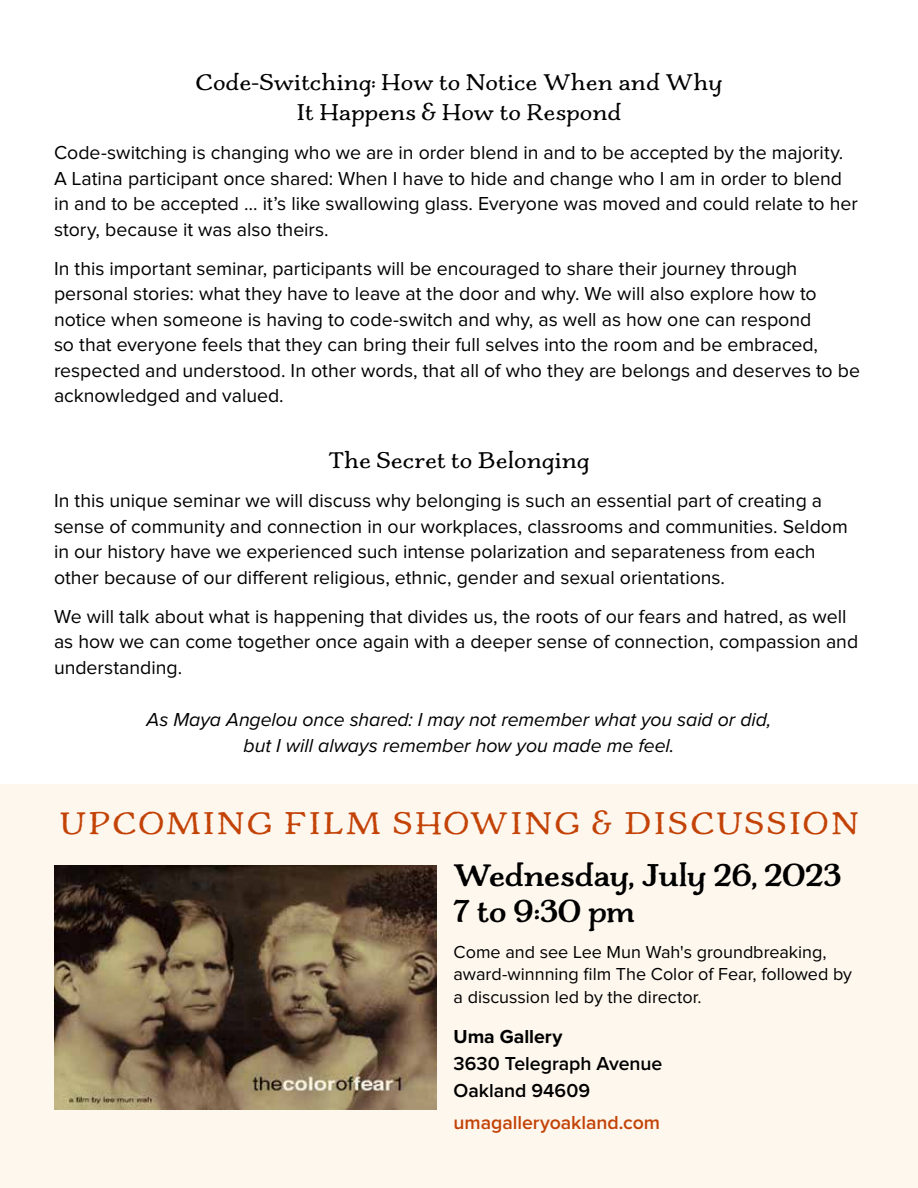
<style>
.page{position:relative;width:918px;height:1188px;background:#fff}
.page>*{position:absolute;margin:0;border:0;box-sizing:border-box;transform-origin:0 0}
.t1{font:33px "Charcuterie Serif";letter-spacing:.075em;color:#c34307}
.t2{font:700 33px/36px "Charcuterie Serif";letter-spacing:-.01em;color:#000}
.t3{font:24px/30px "Charcuterie Serif";color:#000;text-align:center}
.t4{font:19.5px/25.5px "Proxima Nova";color:#000}
.t5{font:italic 19.5px/25.5px "Proxima Nova";letter-spacing:-.005em;color:#000;text-align:center}
.t6{font:600 19.5px/27px "Proxima Nova";color:#000}
.t7{font:600 19.5px "Proxima Nova";letter-spacing:-.005em;color:#c34307}
.t8{font:700 19.5px "Proxima Nova";letter-spacing:-.005em;color:#000}
.t9{font:18px/22.5px "Proxima Nova";color:#000}
</style>
<div class="page">
<div style="left:0;top:784px;width:918px;height:404px;background:#fef7ee"></div>
<img style="left:54px;top:865px;width:383px;height:244px">
<p class="t3" style="left:196px;top:67px;width:528px">Code-Switching: How to Notice When and Why<br>It Happens &amp; How to Respond</p>
<p class="t4" style="left:54px;top:141px;width:805px">Code-switching is changing who we are in order blend in and to be accepted by the majority.<br>A Latina participant once shared: When I have to hide and change who I am in order to blend in and to be accepted … it’s like swallowing glass. Everyone was moved and could relate to her story, because it was also theirs.</p>
<p class="t4" style="left:54px;top:256px;width:808px">In this important seminar, participants will be encouraged to share their journey through personal stories: what they have to leave at the door and why. We will also explore how to notice when someone is having to code-switch and why, as well as how one can respond<br>so that everyone feels that they can bring their full selves into the room and be embraced, respected and understood. In other words, that all of who they are belongs and deserves to be acknowledged and valued.</p>
<p class="t3" style="left:328px;top:445px;width:263px">The Secret to Belonging</p>
<p class="t4" style="left:54px;top:489px;width:795px">In this unique seminar we will discuss why belonging is such an essential part of creating a sense of community and connection in our workplaces, classrooms and communities. Seldom in our history have we experienced such intense polarization and separateness from each other because of our different religious, ethnic, gender and sexual orientations.</p>
<p class="t4" style="left:54px;top:604px;width:806px">We will talk about what is happening that divides us, the roots of our fears and hatred, as well as how we can come together once again with a deeper sense of connection, compassion and understanding.</p>
<p class="t5" style="left:147px;top:706px;width:626px">As Maya Angelou once shared: I may not remember what you said or did, but I will always remember how you made me feel.</p>
<h1 class="t1" style="left:59px;top:803px;width:801px">UPCOMING FILM SHOWING &amp; DISCUSSION</h1>
<h1 class="t2" style="left:454px;top:857px;width:389px">Wednesday, July 26, 2023<br>7 to 9:30 pm</h1>
<p class="t9" style="left:454px;top:941px;width:400px">Come and see Lee Mun Wah's groundbreaking, award-winnning film The Color of Fear, followed by a discussion led by the director.</p>
<p class="t8" style="left:454px;top:1022px;width:110px">Uma Gallery</p>
<p class="t6" style="left:454px;top:1050px;width:210px">3630 Telegraph Avenue<br>Oakland 94609</p>
<p class="t7" style="left:454px;top:1108px;width:208px">umagalleryoakland.com</p>
</div>
